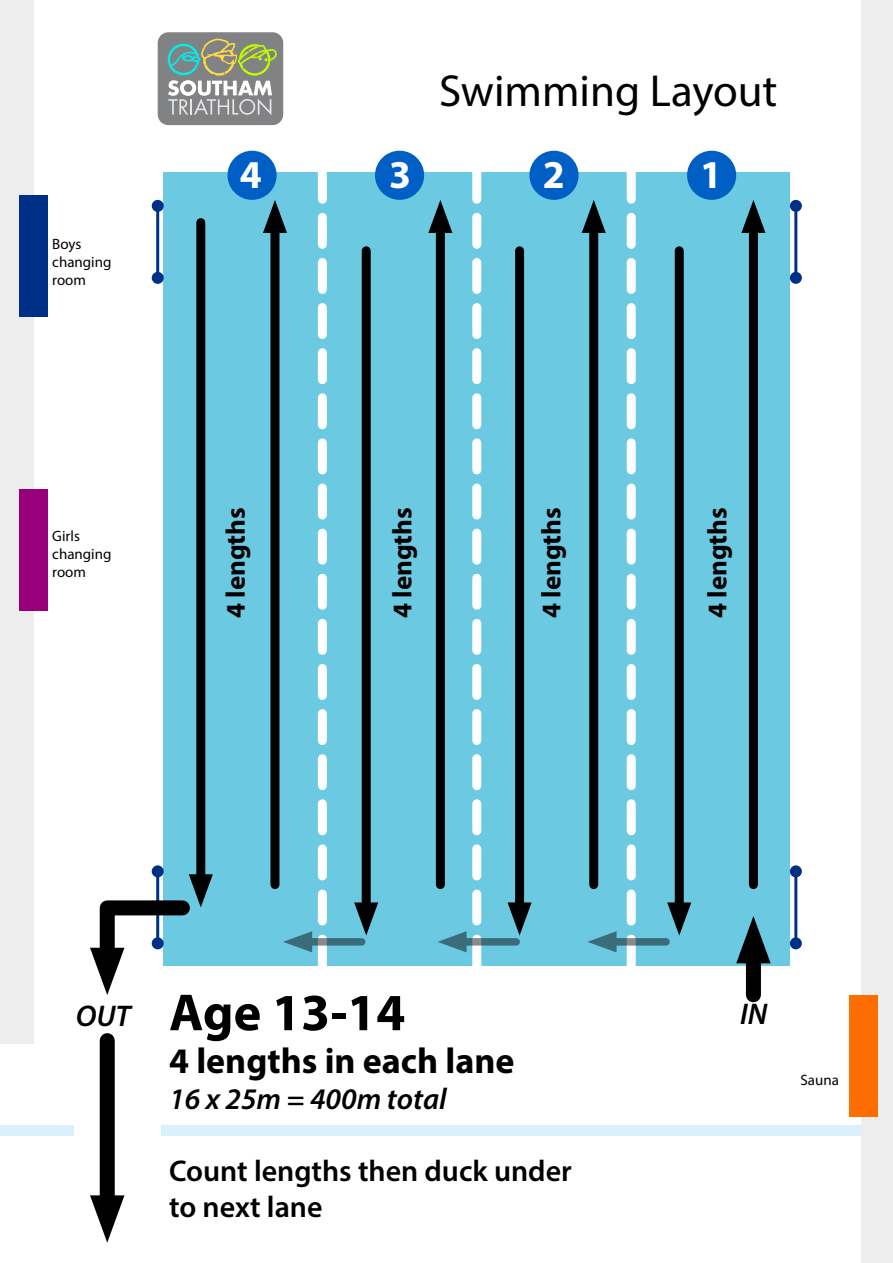
<style>
.page{position:relative;width:893px;height:1263px;background:#fff}
.page>*{position:absolute;margin:0;border:0;box-sizing:border-box;transform-origin:0 0}
.t1{font:700 52.5px "Myriad Pro";color:#000}
.t2{font:45px "Myriad Pro";color:#000}
.t3{font:700 39.6px "Myriad Pro";color:#fff}
.t4{font:700 36px "Myriad Pro";color:#000}
.t5{font:600 30px/36px "Myriad Pro";color:#000}
.t6{font:italic 600 30px "Myriad Pro";color:#000}
.t7{font:700 27px "Myriad Pro";color:#000}
.t8{font:15px/18px "Myriad Pro";color:#000}
</style>
<div class="page">
<div style="left:162px;top:1125px;width:700px;height:10px;background:#dbf0fd"></div>
<div style="left:0;top:1125px;width:73px;height:10px;background:#dbf0fd"></div>
<div style="left:164px;top:172px;width:626px;height:794px;background:#6cc9e2"></div>
<svg style="left:318px;top:172px;width:9px;height:794px"></svg>
<svg style="left:627px;top:172px;width:9px;height:794px"></svg>
<div style="left:227px;top:151px;width:50px;height:49px;background:#005fc4;border-radius:50%"></div>
<div style="left:375px;top:151px;width:49px;height:49px;background:#005fc4;border-radius:50%"></div>
<div style="left:529px;top:151px;width:50px;height:49px;background:#005fc4;border-radius:50%"></div>
<div style="left:687px;top:151px;width:49px;height:49px;background:#005fc4;border-radius:50%"></div>
<hr style="left:156px;top:206px;width:3px;height:72px;background:#002f87">
<div style="left:152px;top:200px;width:12px;height:12px;background:#002f87;border-radius:50%"></div>
<div style="left:152px;top:272px;width:12px;height:12px;background:#002f87;border-radius:50%"></div>
<div style="left:152px;top:865px;width:12px;height:12px;background:#002f87;border-radius:50%"></div>
<hr style="left:794px;top:206px;width:3px;height:72px;background:#002f87">
<div style="left:790px;top:200px;width:12px;height:12px;background:#002f87;border-radius:50%"></div>
<div style="left:790px;top:272px;width:12px;height:12px;background:#002f87;border-radius:50%"></div>
<hr style="left:794px;top:871px;width:3px;height:72px;background:#002f87">
<div style="left:790px;top:865px;width:12px;height:12px;background:#002f87;border-radius:50%"></div>
<div style="left:790px;top:937px;width:12px;height:12px;background:#002f87;border-radius:50%"></div>
<div style="left:0;top:0;width:34px;height:1044px;background:#ededed"></div>
<div style="left:862px;top:0;width:31px;height:1263px;background:#ededed"></div>
<div style="left:19px;top:196px;width:29px;height:121px;background:#002f87"></div>
<div style="left:19px;top:489px;width:29px;height:121px;background:#98007b"></div>
<div style="left:849px;top:995px;width:28px;height:121px;background:#ff6d00"></div>
<div style="left:158px;top:32px;width:125px;height:93px;background:#818284;border-radius:11px"></div>
<svg style="left:157px;top:38px;width:120px;height:77px"></svg>
<svg style="left:616px;top:938px;width:50px;height:7px"></svg>
<svg style="left:587px;top:931px;width:29px;height:21px"></svg>
<div style="left:454px;top:938px;width:62px;height:7px;background:#3a6c7a"></div>
<svg style="left:312px;top:938px;width:50px;height:7px"></svg>
<svg style="left:283px;top:931px;width:29px;height:21px"></svg>
<div style="left:746px;top:944px;width:15px;height:51px;background:#000"></div>
<svg style="left:736px;top:916px;width:35px;height:47px"></svg>
<div style="left:749px;top:219px;width:9px;height:666px;background:#000"></div>
<svg style="left:741px;top:200px;width:24px;height:33px"></svg>
<div style="left:589px;top:219px;width:9px;height:666px;background:#000"></div>
<svg style="left:582px;top:200px;width:24px;height:33px"></svg>
<svg style="left:428px;top:172px;width:53px;height:794px"></svg>
<div style="left:270px;top:219px;width:9px;height:666px;background:#000"></div>
<svg style="left:263px;top:200px;width:24px;height:33px"></svg>
<div style="left:675px;top:251px;width:9px;height:665px;background:#000"></div>
<svg style="left:667px;top:902px;width:24px;height:33px"></svg>
<div style="left:515px;top:251px;width:9px;height:665px;background:#000"></div>
<svg style="left:507px;top:902px;width:25px;height:33px"></svg>
<div style="left:362px;top:251px;width:9px;height:665px;background:#000"></div>
<svg style="left:354px;top:902px;width:24px;height:33px"></svg>
<div style="left:196px;top:223px;width:9px;height:665px;background:#000"></div>
<svg style="left:90px;top:874px;width:123px;height:121px"></svg>
<div style="left:100px;top:1040px;width:15px;height:175px;background:#000"></div>
<svg style="left:90px;top:1195px;width:34px;height:48px"></svg>
<p class="t8" style="left:52px;top:235px;width:61px">Boys changing room</p>
<p class="t8" style="left:52px;top:527px;width:61px">Girls changing room</p>
<h2 class="t2" style="left:439px;top:63px;width:340px">Swimming Layout</h2>
<h3 class="t3" style="left:240px;top:149px;width:23px">4</h3>
<h3 class="t3" style="left:389px;top:149px;width:23px">3</h3>
<h3 class="t3" style="left:543px;top:149px;width:23px">2</h3>
<h3 class="t3" style="left:700px;top:149px;width:23px">1</h3>
<h3 class="t7" style="left:218px;top:618px;width:113px;rotate:-90deg">4 lengths</h3>
<h3 class="t7" style="left:385px;top:618px;width:113px;rotate:-90deg">4 lengths</h3>
<h3 class="t7" style="left:534px;top:618px;width:113px;rotate:-90deg">4 lengths</h3>
<h3 class="t7" style="left:700px;top:618px;width:113px;rotate:-90deg">4 lengths</h3>
<h1 class="t1" style="left:169px;top:978px;width:238px">Age 13-14</h1>
<h3 class="t4" style="left:169px;top:1038px;width:347px">4 lengths in each lane</h3>
<h3 class="t6" style="left:169px;top:1080px;width:279px">16 x 25m = 400m total</h3>
<h3 class="t6" style="left:76px;top:997px;width:56px">OUT</h3>
<h3 class="t6" style="left:740px;top:995px;width:29px">IN</h3>
<h3 class="t5" style="left:169px;top:1152px;width:404px">Count lengths then duck under to next lane</h3>
<p class="t8" style="left:800px;top:1071px;width:40px">Sauna</p>
</div>
